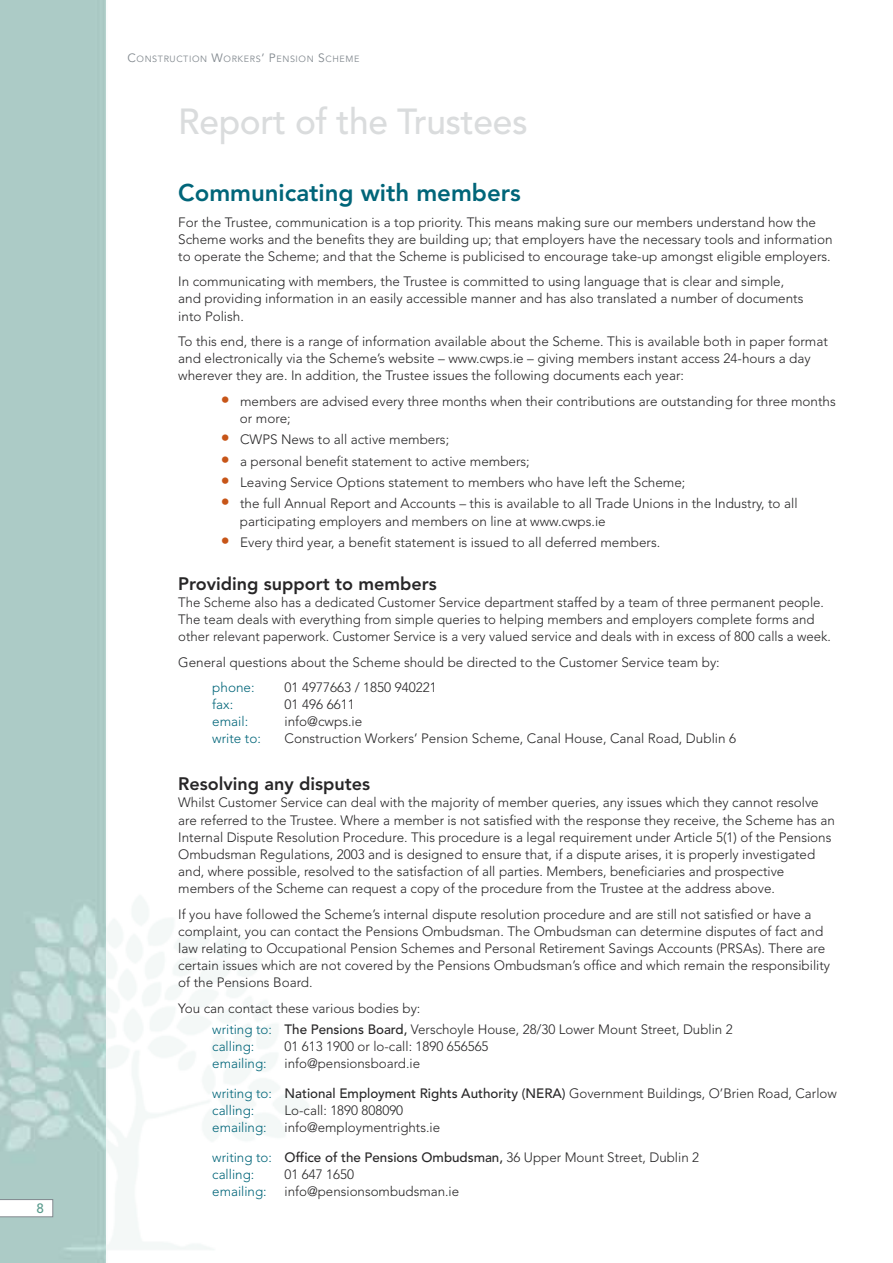
<style>
.page{position:relative;width:893px;height:1263px;background:#fff}
.page>*{position:absolute;margin:0;border:0;box-sizing:border-box;transform-origin:0 0}
.t1{font:500 36px "Avenir";letter-spacing:-.01em;color:#dadcdd}
.t2{font:800 24px "Avenir";color:#006579}
.t3{font:800 18px "Avenir";color:#272627}
.t4{font:300 13.5px/17.1px "Avenir";color:#272627}
.t5{font:500 13.5px/17.1px "Avenir";color:#272627}
.t6{font:300 13.5px "Avenir";color:#006579}
.t7{font:500 13.5px "Avenir";color:#589a8c}
.t8{font:9px "Avenir";letter-spacing:.065em;color:#82898f}
.s1{font-size:12px}
.s2{font-size:18px;color:#c75518}
.s3{color:#006579}
.s4{font-weight:500}
.s5{font-weight:300;color:#006579}
.s6{font-weight:300}
</style>
<div class="page">
<img style="left:0;top:0;width:106px;height:1263px">
<svg style="left:0;top:1199px;width:53px;height:18px"></svg>
<p class="t7" style="left:36px;top:1203px;width:9px">8</p>
<p class="t8" style="left:128px;top:55px;width:233px"><span class="s1">C</span>ONSTRUCTION <span class="s1">W</span>ORKERS<span class="s1">’ P</span>ENSION <span class="s1">S</span>CHEME</p>
<h1 class="t1" style="left:178px;top:106px;width:351px">Report of the Trustees</h1>
<h2 class="t2" style="left:178px;top:183px;width:344px">Communicating with members</h2>
<p class="t4" style="left:178px;top:214px;width:656px">For the Trustee, communication is a top priority. This means making sure our members understand how the<br>Scheme works and the benefits they are building up; that employers have the necessary tools and information to operate the Scheme; and that the Scheme is publicised to encourage take-up amongst eligible employers.</p>
<p class="t4" style="left:178px;top:274px;width:627px">In communicating with members, the Trustee is committed to using language that is clear and simple, and providing information in an easily accessible manner and has also translated a number of documents into Polish.</p>
<p class="t4" style="left:178px;top:334px;width:651px">To this end, there is a range of information available about the Scheme. This is available both in paper format and electronically via the Scheme’s website – www.cwps.ie – giving members instant access 24-hours a day wherever they are. In addition, the Trustee issues the following documents each year:</p>
<p class="t4" style="left:240px;top:394px;width:597px;text-indent:-19px"><span class="s2">•</span> members are advised every three months when their contributions are outstanding for three months or more;</p>
<p class="t4" style="left:221px;top:432px;width:230px"><span class="s2">•</span> CWPS News to all active members;</p>
<p class="t4" style="left:221px;top:454px;width:310px"><span class="s2">•</span> a personal benefit statement to active members;</p>
<p class="t4" style="left:221px;top:475px;width:466px"><span class="s2">•</span> Leaving Service Options statement to members who have left the Scheme;</p>
<p class="t4" style="left:240px;top:496px;width:559px;text-indent:-19px"><span class="s2">•</span> the full Annual Report and Accounts – this is available to all Trade Unions in the Industry, to all participating employers and members on line at www.cwps.ie</p>
<p class="t4" style="left:221px;top:535px;width:441px"><span class="s2">•</span> Every third year, a benefit statement is issued to all deferred members.</p>
<h3 class="t3" style="left:178px;top:576px;width:260px">Providing support to members</h3>
<p class="t4" style="left:178px;top:595px;width:654px">The Scheme also has a dedicated Customer Service department staffed by a team of three permanent people.<br>The team deals with everything from simple queries to helping members and employers complete forms and other relevant paperwork. Customer Service is a very valued service and deals with in excess of 800 calls a week.</p>
<p class="t4" style="left:178px;top:654px;width:543px">General questions about the Scheme should be directed to the Customer Service team by:</p>
<p class="t6" style="left:212px;top:682px;width:44px">phone:</p>
<p class="t4" style="left:285px;top:680px;width:154px">01 4977663 / 1850 940221</p>
<p class="t6" style="left:212px;top:699px;width:22px">fax:</p>
<p class="t4" style="left:285px;top:697px;width:72px">01 496 6611</p>
<p class="t6" style="left:212px;top:716px;width:37px">email:</p>
<p class="t4" style="left:285px;top:714px;width:79px">info@cwps.ie</p>
<p class="t6" style="left:212px;top:733px;width:50px">write to:</p>
<p class="t4" style="left:285px;top:731px;width:453px">Construction Workers’ Pension Scheme, Canal House, Canal Road, Dublin 6</p>
<h3 class="t3" style="left:178px;top:777px;width:193px">Resolving any disputes</h3>
<p class="t4" style="left:178px;top:795px;width:658px">Whilst Customer Service can deal with the majority of member queries, any issues which they cannot resolve are referred to the Trustee. Where a member is not satisfied with the response they receive, the Scheme has an Internal Dispute Resolution Procedure. This procedure is a legal requirement under Article 5(1) of the Pensions Ombudsman Regulations, 2003 and is designed to ensure that, if a dispute arises, it is properly investigated and, where possible, resolved to the satisfaction of all parties. Members, beneficiaries and prospective members of the Scheme can request a copy of the procedure from the Trustee at the address above.</p>
<p class="t4" style="left:178px;top:906px;width:653px">If you have followed the Scheme’s internal dispute resolution procedure and are still not satisfied or have a complaint, you can contact the Pensions Ombudsman. The Ombudsman can determine disputes of fact and law relating to Occupational Pension Schemes and Personal Retirement Savings Accounts (PRSAs). There are certain issues which are not covered by the Pensions Ombudsman’s office and which remain the responsibility of the Pensions Board.</p>
<p class="t4" style="left:212px;top:998px;width:522px;line-height:21.3px;text-indent:-34px">You can contact these various bodies by:<br><span class="s3">writing to:</span> <span class="s4">The Pensions Board,</span> Verschoyle House, 28/30 Lower Mount Street, Dublin 2</p>
<p class="t6" style="left:212px;top:1041px;width:44px">calling:</p>
<p class="t4" style="left:285px;top:1039px;width:205px">01 613 1900 or lo-call: 1890 656565</p>
<p class="t6" style="left:212px;top:1058px;width:56px">emailing:</p>
<p class="t4" style="left:285px;top:1056px;width:137px">info@pensionsboard.ie</p>
<p class="t5" style="left:212px;top:1086px;width:626px"><span class="s5">writing to:</span> National Employment Rights Authority (NERA) <span class="s6">Government Buildings, O’Brien Road, Carlow </span><span class="s5">calling:</span></p>
<p class="t4" style="left:285px;top:1103px;width:120px">Lo-call: 1890 808090</p>
<p class="t6" style="left:212px;top:1122px;width:56px">emailing:</p>
<p class="t4" style="left:285px;top:1120px;width:157px">info@employmentrights.ie</p>
<p class="t5" style="left:212px;top:1150px;width:488px"><span class="s5">writing to:</span> Office of the Pensions Ombudsman, <span class="s6">36 Upper Mount Street, Dublin 2 </span><span class="s5">calling:</span></p>
<p class="t4" style="left:285px;top:1167px;width:71px">01 647 1650</p>
<p class="t6" style="left:212px;top:1186px;width:56px">emailing:</p>
<p class="t4" style="left:285px;top:1184px;width:176px">info@pensionsombudsman.ie</p>
</div>
